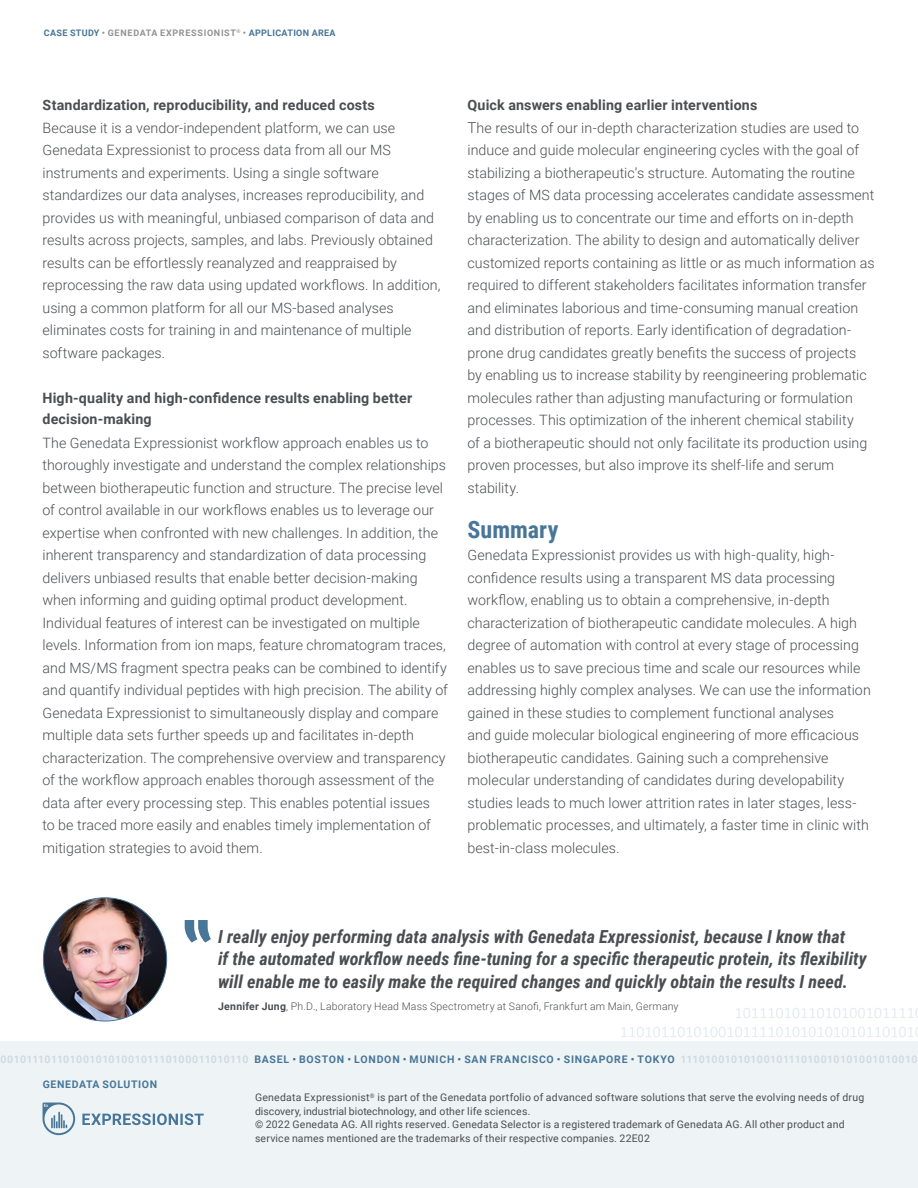
<style>
.page{position:relative;width:918px;height:1188px;background:#fff}
.page>*{position:absolute;margin:0;border:0;box-sizing:border-box;transform-origin:0 0}
._03_Subline_H2{font:700 24px "Roboto Condensed";color:#487698}
.Running_text{font:italic 700 18px/22.5px "Roboto Condensed";letter-spacing:.005em;color:#4b4e51}
._04_Running_TXT{font:300 14.25px/22.5px "Roboto";letter-spacing:.005em;color:#4b4e51}
._03_Subline_H2-2{font:700 14.25px/21px "Roboto";letter-spacing:.01em;color:#4b4e51}
.t1{font:10.5px/13.5px "Roboto";letter-spacing:.015em;color:#4b4e51}
.t2{font:700 10.5px "Roboto";letter-spacing:.045em;color:#d2d9e3}
.Running_text-2{font:300 10.5px "Roboto";letter-spacing:.015em;color:#4b4e51}
.t3{font:700 10.5px "Roboto";letter-spacing:.06em;color:#487698}
.t4{font:700 9px "Roboto";letter-spacing:.035em;color:#487698}
.s1{color:#939395}
.s2{font-size:15px}
.s3{font-weight:700}
.s4{color:#487698}
</style>
<div class="page">
<div style="left:0;top:1041px;width:918px;height:147px;background:#eef4f6"></div>
<svg style="left:43px;top:1103px;width:161px;height:32px"></svg>
<svg style="left:185px;top:920px;width:26px;height:23px"></svg>
<img style="left:43px;top:898px;width:124px;height:123px;border-radius:62px">
<svg style="left:621px;top:1027px;width:297px;height:10px"></svg>
<svg style="left:736px;top:1008px;width:182px;height:10px"></svg>
<p class="t4" style="left:44px;top:26px;width:293px">CASE STUDY <span class="s1">• GENEDATA EXPRESSIONIST</span><sup>®</sup> <span class="s1">•</span> APPLICATION AREA</p>
<p class="_03_Subline_H2-2" style="left:43px;top:94px;width:334px">Standardization, reproducibility, and reduced costs</p>
<p class="_04_Running_TXT" style="left:43px;top:116px;width:400px">Because it is a vendor-independent platform, we can use Genedata Expressionist to process data from all our MS instruments and experiments. Using a single software standardizes our data analyses, increases reproducibility, and provides us with meaningful, unbiased comparison of data and results across projects, samples, and labs. Previously obtained results can be effortlessly reanalyzed and reappraised by reprocessing the raw data using updated workflows. In addition, using a common platform for all our MS-based analyses eliminates costs for training in and maintenance of multiple software packages.</p>
<p class="_03_Subline_H2-2" style="left:43px;top:386px;width:371px">High-quality and high-confidence results enabling better decision-making</p>
<p class="_04_Running_TXT" style="left:43px;top:431px;width:407px">The Genedata Expressionist workflow approach enables us to thoroughly investigate and understand the complex relationships between biotherapeutic function and structure. The precise level of control available in our workflows enables us to leverage our expertise when confronted with new challenges. In addition, the inherent transparency and standardization of data processing delivers unbiased results that enable better decision-making when informing and guiding optimal product development.<br>Individual features of interest can be investigated on multiple levels. Information from ion maps, feature chromatogram traces, and MS/MS fragment spectra peaks can be combined to identify and quantify individual peptides with high precision. The ability of Genedata Expressionist to simultaneously display and compare multiple data sets further speeds up and facilitates in-depth characterization. The comprehensive overview and transparency of the workflow approach enables thorough assessment of the data after every processing step. This enables potential issues<br>to be traced more easily and enables timely implementation of mitigation strategies to avoid them.</p>
<p class="_03_Subline_H2-2" style="left:468px;top:94px;width:291px">Quick answers enabling earlier interventions</p>
<p class="_04_Running_TXT" style="left:468px;top:116px;width:409px"><span class="s2">T</span>he results of our in-depth characterization studies are used to induce and guide molecular engineering cycles with the goal of stabilizing a biotherapeutic’s structure. Automating the routine stages of MS data processing accelerates candidate assessment by enabling us to concentrate our time and efforts on in-depth characterization. The ability to design and automatically deliver customized reports containing as little or as much information as required to different stakeholders facilitates information transfer and eliminates laborious and time-consuming manual creation and distribution of reports. Early identification of degradation&shy;prone drug candidates greatly benefits the success of projects<br>by enabling us to increase stability by reengineering problematic molecules rather than adjusting manufacturing or formulation processes. This optimization of the inherent chemical stability<br>of a biotherapeutic should not only facilitate its production using proven processes, but also improve its shelf-life and serum stability.</p>
<p class="_03_Subline_H2" style="left:468px;top:512px;width:92px">Summary</p>
<p class="_04_Running_TXT" style="left:468px;top:543px;width:405px">Genedata Expressionist provides us with high-quality, high&shy;confidence results using a transparent MS data processing workflow, enabling us to obtain a comprehensive, in-depth characterization of biotherapeutic candidate molecules. A high degree of automation with control at every stage of processing enables us to save precious time and scale our resources while addressing highly complex analyses. We can use the information gained in these studies to complement functional analyses<br>and guide molecular biological engineering of more efficacious biotherapeutic candidates. Gaining such a comprehensive molecular understanding of candidates during developability studies leads to much lower attrition rates in later stages, less&shy;problematic processes, and ultimately, a faster time in clinic with best-in-class molecules.</p>
<p class="Running_text" style="left:218px;top:924px;width:650px">I really enjoy performing data analysis with Genedata Expressionist, because I know that<br>if the automated workflow needs fine-tuning for a specific therapeutic protein, its flexibility will enable me to easily make the required changes and quickly obtain the results I need.</p>
<p class="Running_text-2" style="left:218px;top:999px;width:462px"><span class="s3">Jennifer Jung</span>, Ph.D., Laboratory Head Mass Spectrometry at Sanofi, Frankfurt am Main, Germany</p>
<p class="t2" style="left:0;top:1051px;width:919px">001011101101001010100101110100011010110 <span class="s4">BASEL • BOSTON • LONDON • MUNICH • SAN FRANCISCO • SINGAPORE • TOKYO</span> 1110100101010010111010010101001010010</p>
<p class="t3" style="left:43px;top:1077px;width:116px">GENEDATA SOLUTION</p>
<p class="t1" style="left:255px;top:1091px;width:611px">Genedata Expressionist<sup>®</sup> is part of the Genedata portfolio of advanced software solutions that serve the evolving needs of drug discovery, industrial biotechnology, and other life sciences.<br>© 2022 Genedata AG. All rights reserved. Genedata Selector is a registered trademark of Genedata AG. All other product and service names mentioned are the trademarks of their respective companies. 22E02</p>
</div>
